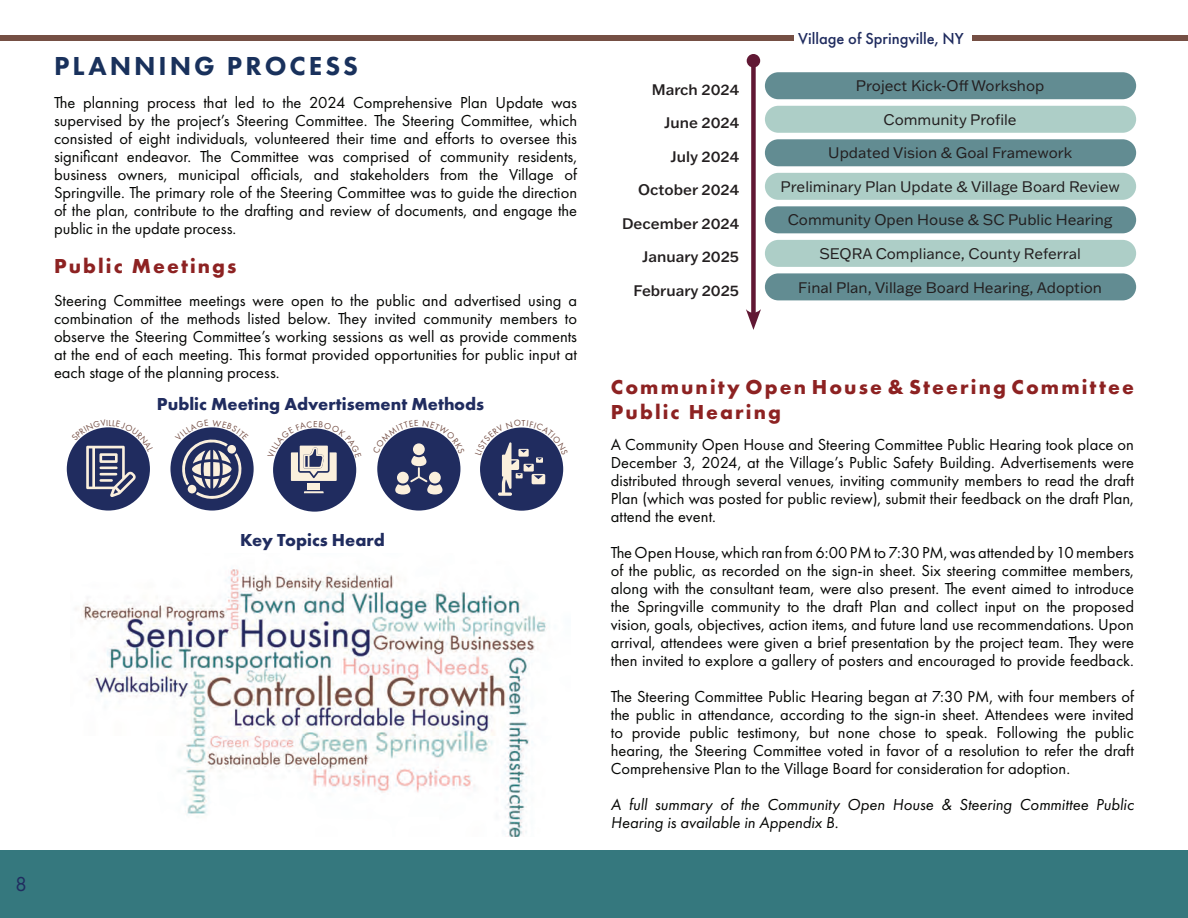
<style>
.page{position:relative;width:1188px;height:918px;background:#fff}
.page>*{position:absolute;margin:0;border:0;box-sizing:border-box;transform-origin:0 0}
.t1{font:800 27px "Futura PT";letter-spacing:.11em;color:#19315c}
.Sub-Header{font:700 21px/25.2px "Futura PT";letter-spacing:.1em;color:#8d2222}
.t2{font:21px "Futura PT";color:#202c5f}
.Section_Header__TOC{font:700 18px "Futura PT";color:#202c5f}
.Body{font:16.5px/18px "Futura PT";color:#040503;text-align:justify}
.Body-2{font:italic 16.5px/18px "Futura PT";color:#040503}
.t3{font:500 16.5px "Futura PT";color:#202c5f}
.t4{font:15px "Franklin Gothic ATF";color:#231f20}
.t5{font:500 15px "Franklin Gothic ATF";color:#231f20}
</style>
<div class="page">
<div style="left:377px;top:427px;width:83px;height:84px;background:#202c5f;border-radius:50%"></div>
<div style="left:170px;top:427px;width:84px;height:84px;background:#202c5f;border-radius:50%"></div>
<div style="left:273px;top:428px;width:83px;height:84px;background:#202c5f;border-radius:50%"></div>
<div style="left:67px;top:427px;width:83px;height:84px;background:#202c5f;border-radius:50%"></div>
<div style="left:308px;top:483px;width:12px;height:7px;background:#fbf0dd"></div>
<svg style="left:304px;top:491px;width:20px;height:2px"></svg>
<div style="left:480px;top:427px;width:83px;height:84px;background:#202c5f;border-radius:50%"></div>
<div style="left:0;top:36px;width:794px;height:5px;background:#754f44"></div>
<div style="left:973px;top:36px;width:215px;height:5px;background:#754f44"></div>
<div style="left:0;top:850px;width:1188px;height:68px;background:#35787e"></div>
<div style="left:751px;top:61px;width:5px;height:256px;background:#611834"></div>
<div style="left:747px;top:54px;width:13px;height:13px;background:#611834;border-radius:50%"></div>
<svg style="left:746px;top:309px;width:15px;height:21px"></svg>
<div style="left:765px;top:72px;width:371px;height:27px;background:#628c92;border-radius:14px"></div>
<div style="left:765px;top:173px;width:371px;height:27px;background:#adcec7;border-radius:14px"></div>
<div style="left:765px;top:106px;width:371px;height:27px;background:#adcec7;border-radius:14px"></div>
<div style="left:765px;top:206px;width:371px;height:27px;background:#628c92;border-radius:14px"></div>
<div style="left:765px;top:273px;width:371px;height:27px;background:#628c92;border-radius:14px"></div>
<div style="left:765px;top:139px;width:371px;height:27px;background:#628c92;border-radius:14px"></div>
<div style="left:765px;top:240px;width:371px;height:27px;background:#adcec7;border-radius:14px"></div>
<img style="left:83px;top:568px;width:463px;height:269px">
<svg style="left:377px;top:427px;width:84px;height:68px"></svg>
<svg style="left:175px;top:427px;width:74px;height:74px"></svg>
<svg style="left:273px;top:428px;width:84px;height:53px"></svg>
<svg style="left:71px;top:427px;width:79px;height:70px"></svg>
<svg style="left:480px;top:427px;width:84px;height:69px"></svg>
<p class="t1" style="left:54px;top:49px;width:305px">PLANNING PROCESS</p>
<p class="Body" style="left:54px;top:93px;width:525px">The planning process that led to the 2024 Comprehensive Plan Update was supervised by the project’s Steering Committee. The Steering Committee, which consisted of eight individuals, volunteered their time and efforts to oversee this significant endeavor. The Committee was comprised of community residents, business owners, municipal officials, and stakeholders from the Village of Springville. The primary role of the Steering Committee was to guide the direction of the plan, contribute to the drafting and review of documents, and engage the public in the update process.</p>
<p class="Sub-Header" style="left:54px;top:253px;width:184px">Public Meetings</p>
<p class="Body" style="left:54px;top:291px;width:525px">Steering Committee meetings were open to the public and advertised using a combination of the methods listed below. They invited community members to observe the Steering Committee’s working sessions as well as provide comments at the end of each meeting. This format provided opportunities for public input at each stage of the planning process.</p>
<p class="Section_Header__TOC" style="left:157px;top:392px;width:329px">Public Meeting Advertisement Methods</p>
<p class="Section_Header__TOC" style="left:240px;top:529px;width:146px">Key Topics Heard</p>
<p class="t2" style="left:15px;top:872px;width:13px">8</p>
<p class="t3" style="left:798px;top:28px;width:167px">Village of Springville, NY</p>
<p class="t5" style="left:652px;top:79px;width:89px">March 2024</p>
<p class="t4" style="left:856px;top:76px;width:190px">Project Kick-Off Workshop</p>
<p class="t5" style="left:664px;top:113px;width:76px">June 2024</p>
<p class="t4" style="left:884px;top:110px;width:135px">Community Profile</p>
<p class="t5" style="left:671px;top:146px;width:70px">July 2024</p>
<p class="t4" style="left:828px;top:143px;width:245px">Updated Vision &amp; Goal Framework</p>
<p class="t5" style="left:638px;top:180px;width:102px">October 2024</p>
<p class="t4" style="left:781px;top:177px;width:341px">Preliminary Plan Update &amp; Village Board Review</p>
<p class="t5" style="left:622px;top:213px;width:119px">December 2024</p>
<p class="t4" style="left:788px;top:210px;width:326px">Community Open House &amp; SC Public Hearing</p>
<p class="t5" style="left:642px;top:247px;width:98px">January 2025</p>
<p class="t4" style="left:819px;top:244px;width:263px">SEQRA Compliance, County Referral</p>
<p class="t5" style="left:634px;top:280px;width:107px">February 2025</p>
<p class="t4" style="left:798px;top:277px;width:305px">Final Plan, Village Board Hearing, Adoption</p>
<p class="Sub-Header" style="left:611px;top:374px;width:525px">Community Open House &amp; Steering Committee<br>Public Hearing</p>
<p class="Body" style="left:611px;top:435px;width:525px">A Community Open House and Steering Committee Public Hearing took place on December 3, 2024, at the Village’s Public Safety Building. Advertisements were distributed through several venues, inviting community members to read the draft Plan (which was posted for public review), submit their feedback on the draft Plan, attend the event.</p>
<p class="Body" style="left:611px;top:543px;width:525px">The Open House, which ran from 6:00 PM to 7:30 PM, was attended by 10 members of the public, as recorded on the sign-in sheet. Six steering committee members, along with the consultant team, were also present. The event aimed to introduce the Springville community to the draft Plan and collect input on the proposed vision, goals, objectives, action items, and future land use recommendations. Upon arrival, attendees were given a brief presentation by the project team. They were then invited to explore a gallery of posters and encouraged to provide feedback.</p>
<p class="Body" style="left:611px;top:687px;width:525px">The Steering Committee Public Hearing began at 7:30 PM, with four members of the public in attendance, according to the sign-in sheet. Attendees were invited to provide public testimony, but none chose to speak. Following the public hearing, the Steering Committee voted in favor of a resolution to refer the draft Comprehensive Plan to the Village Board for consideration for adoption.</p>
<p class="Body-2" style="left:611px;top:795px;width:525px">A full summary of the Community Open House &amp; Steering Committee Public<br>Hearing is available in Appendix B.</p>
</div>
